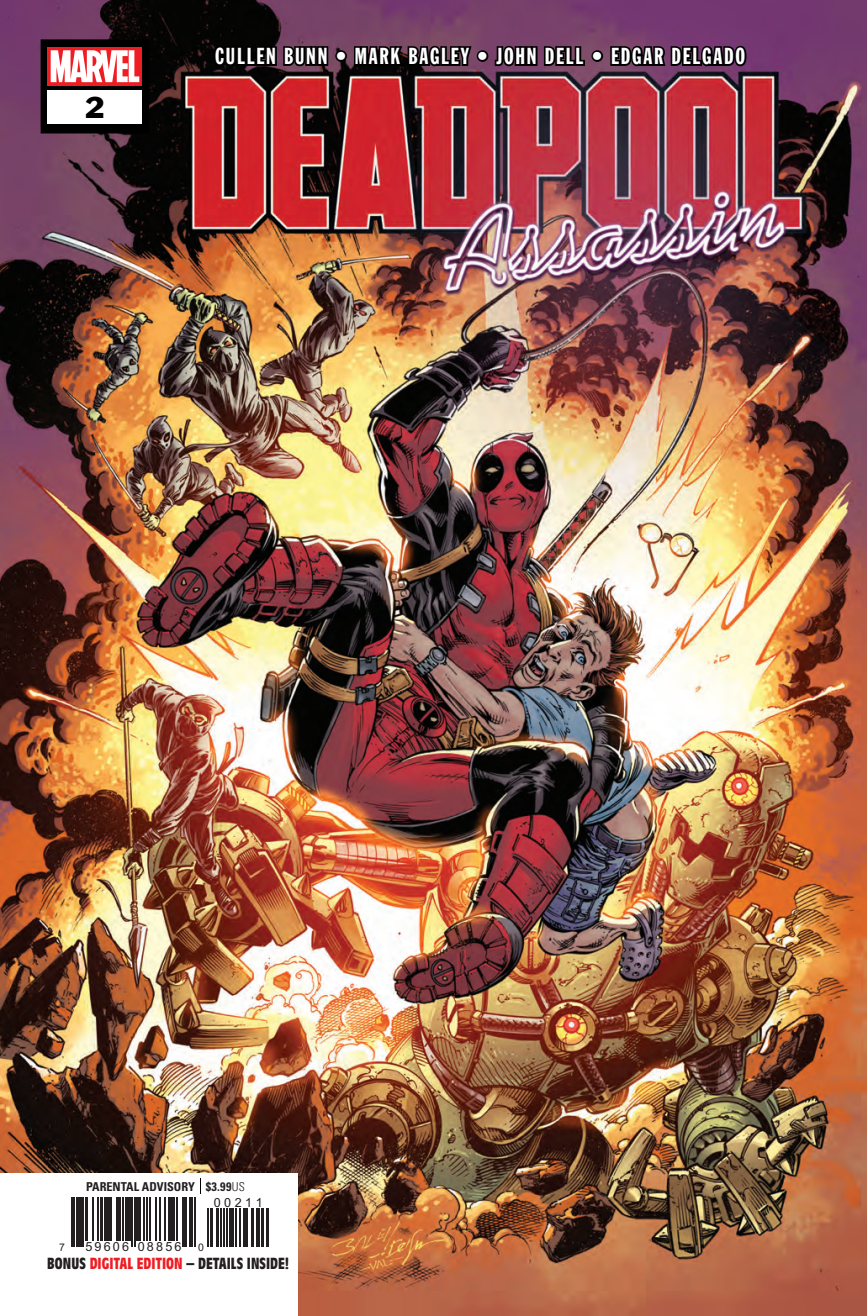
<style>
.page{position:relative;width:867px;height:1316px;background:#fff}
.page>*{position:absolute;margin:0;border:0;box-sizing:border-box;transform-origin:0 0}
.t1{font:28px "Franklin Gothic Std";color:#000001}
.t2{font:22.75px "Franklin Gothic Std Extra Cond";letter-spacing:.075em;color:#fff}
.t3{font:700 condensed 15.75px "Antique Olive Std";letter-spacing:.005em;color:#231f20}
.t4{font:12.6px "Arial";letter-spacing:.17em;color:#231f20}
.t5{font:700 condensed 12.25px "Univers LT Std";color:#231f20}
.t6{font:10.5px "Arial";color:#231f20}
.s1{font-weight:300}
.s2{color:#ee1d23}
</style>
<div class="page">
<img style="left:0;top:0;width:866px;height:1315px">
<div style="left:41px;top:39px;width:108px;height:94px;background:#000001"></div>
<div style="left:48px;top:91px;width:94px;height:33px;background:#fff"></div>
<svg style="left:48px;top:47px;width:94px;height:38px"></svg>
<svg style="left:51px;top:50px;width:88px;height:32px;background:#fac2c4"></svg>
<div style="left:0;top:1172px;width:297px;height:143px;background:#fff"></div>
<svg style="left:212px;top:32px;width:118px;height:47px;background:#271a20"></svg>
<div style="left:335px;top:50px;width:12px;height:12px;border:4px solid #000001;border-radius:50%"></div>
<svg style="left:352px;top:0;width:121px;height:101px;background:#6b2f44"></svg>
<div style="left:476px;top:50px;width:12px;height:12px;border:4px solid #000001;border-radius:50%"></div>
<svg style="left:493px;top:32px;width:93px;height:47px;background:#4c2e44"></svg>
<div style="left:591px;top:50px;width:12px;height:12px;border:4px solid #000001;border-radius:50%"></div>
<svg style="left:608px;top:0;width:140px;height:68px;background:#582b55"></svg>
<svg style="left:200px;top:1178px;width:1px;height:15px"></svg>
<hr style="left:71px;top:1197px;width:2px;height:49px;background:#231f20">
<hr style="left:74px;top:1197px;width:1px;height:49px;background:#231f20">
<hr style="left:76px;top:1197px;width:4px;height:49px;background:#231f20">
<hr style="left:81px;top:1197px;width:3px;height:49px;background:#231f20">
<hr style="left:85px;top:1197px;width:3px;height:43px;background:#231f20">
<hr style="left:92px;top:1197px;width:2px;height:43px;background:#231f20">
<hr style="left:97px;top:1197px;width:2px;height:43px;background:#231f20">
<hr style="left:100px;top:1197px;width:3px;height:43px;background:#231f20">
<hr style="left:104px;top:1197px;width:1px;height:43px;background:#231f20">
<div style="left:106px;top:1197px;width:6px;height:43px;background:#231f20"></div>
<hr style="left:116px;top:1197px;width:2px;height:43px;background:#231f20">
<hr style="left:119px;top:1197px;width:2px;height:43px;background:#231f20">
<hr style="left:122px;top:1197px;width:2px;height:43px;background:#231f20">
<div style="left:125px;top:1197px;width:5px;height:43px;background:#231f20"></div>
<hr style="left:131px;top:1197px;width:2px;height:49px;background:#231f20">
<hr style="left:134px;top:1197px;width:1px;height:49px;background:#231f20">
<hr style="left:137px;top:1197px;width:4px;height:43px;background:#231f20">
<hr style="left:143px;top:1197px;width:2px;height:43px;background:#231f20">
<hr style="left:146px;top:1197px;width:1px;height:43px;background:#231f20">
<hr style="left:150px;top:1197px;width:1px;height:43px;background:#231f20">
<hr style="left:155px;top:1197px;width:1px;height:43px;background:#231f20">
<hr style="left:159px;top:1197px;width:1px;height:43px;background:#231f20">
<hr style="left:164px;top:1197px;width:2px;height:43px;background:#231f20">
<hr style="left:168px;top:1197px;width:4px;height:43px;background:#231f20">
<hr style="left:173px;top:1197px;width:2px;height:43px;background:#231f20">
<hr style="left:176px;top:1197px;width:1px;height:43px;background:#231f20">
<hr style="left:182px;top:1197px;width:4px;height:49px;background:#231f20">
<hr style="left:189px;top:1197px;width:1px;height:49px;background:#231f20">
<hr style="left:192px;top:1197px;width:1px;height:49px;background:#231f20">
<hr style="left:194px;top:1197px;width:2px;height:49px;background:#231f20">
<hr style="left:207px;top:1208px;width:2px;height:38px;background:#231f20">
<hr style="left:210px;top:1208px;width:3px;height:38px;background:#231f20">
<hr style="left:216px;top:1208px;width:3px;height:38px;background:#231f20">
<hr style="left:220px;top:1208px;width:2px;height:38px;background:#231f20">
<hr style="left:223px;top:1208px;width:1px;height:38px;background:#231f20">
<hr style="left:226px;top:1208px;width:1px;height:38px;background:#231f20">
<div style="left:229px;top:1208px;width:5px;height:38px;background:#231f20"></div>
<hr style="left:235px;top:1208px;width:1px;height:38px;background:#231f20">
<hr style="left:239px;top:1208px;width:1px;height:38px;background:#231f20">
<hr style="left:243px;top:1208px;width:2px;height:38px;background:#231f20">
<hr style="left:247px;top:1208px;width:1px;height:38px;background:#231f20">
<hr style="left:251px;top:1208px;width:2px;height:38px;background:#231f20">
<hr style="left:256px;top:1208px;width:1px;height:38px;background:#231f20">
<hr style="left:258px;top:1208px;width:2px;height:38px;background:#231f20">
<hr style="left:261px;top:1208px;width:3px;height:38px;background:#231f20">
<hr style="left:266px;top:1208px;width:3px;height:38px;background:#231f20">
<p class="t1" style="left:85px;top:89px;width:22px">2</p>
<p class="t2" style="left:215px;top:44px;width:531px">CULLEN BUNN • MARK BAGLEY • JOHN DELL • EDGAR DELGADO</p>
<p class="t5" style="left:86px;top:1178px;width:160px">PARENTAL ADVISORY $3.99<span class="s1">US</span></p>
<p class="t4" style="left:214px;top:1193px;width:50px">00211</p>
<p class="t6" style="left:59px;top:1240px;width:7px">7</p>
<p class="t4" style="left:85px;top:1238px;width:98px">59606 08856</p>
<p class="t6" style="left:198px;top:1240px;width:7px">0</p>
<p class="t3" style="left:47px;top:1254px;width:243px">BONUS <span class="s2">DIGITAL EDITION</span> – DETAILS INSIDE!</p>
</div>
